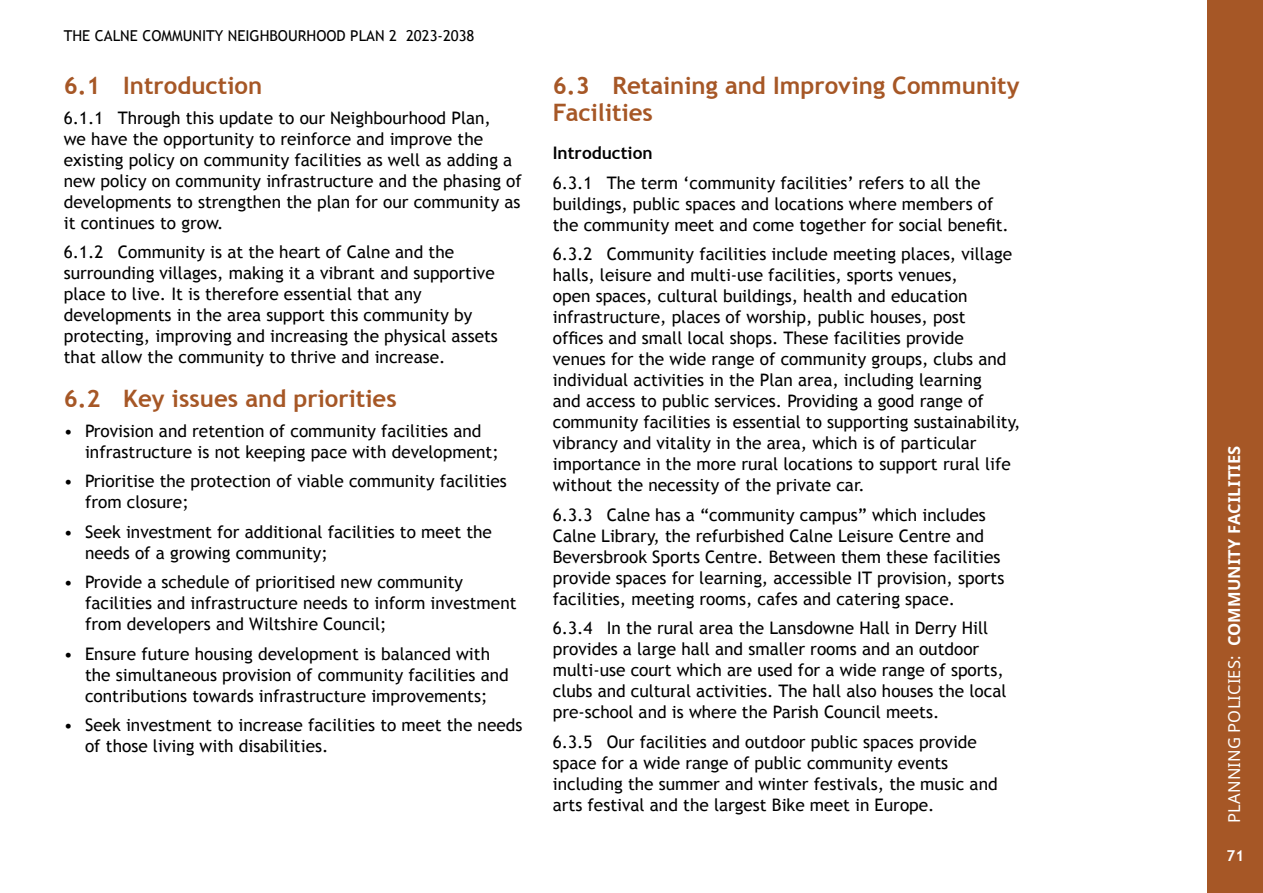
<style>
.page{position:relative;width:1263px;height:893px;background:#fff}
.page>*{position:absolute;margin:0;border:0;box-sizing:border-box;transform-origin:0 0}
.Sec_6_sub_h4_part_2{font:700 24px/27px "Trebuchet MS";color:#a65726}
.Sec_6_sub_h4_part_1{font:700 24px "Trebuchet MS";color:#a65726}
.t1{font:17.25px/21px "Trebuchet MS";color:#000}
.Sub_h5{font:700 17.25px "Trebuchet MS";color:#000}
.t2{font:700 16.5px "Noto Sans";letter-spacing:.01em;color:#fff}
.t3{font:15px "Trebuchet MS";color:#000}
.t4{font:700 15px "Trebuchet MS";color:#fff}
.s1{font-weight:400}
</style>
<div class="page">
<div style="left:1208px;top:0;width:55px;height:893px;background:#a65726"></div>
<p class="t3" style="left:64px;top:27px;width:412px">THE CALNE COMMUNITY NEIGHBOURHOOD PLAN 2 2023-2038</p>
<h4 class="Sec_6_sub_h4_part_1" style="left:64px;top:71px;width:200px">6.1 Introduction</h4>
<p class="t1" style="left:64px;top:107px;width:460px">6.1.1 Through this update to our Neighbourhood Plan,<br>we have the opportunity to reinforce and improve the existing policy on community facilities as well as adding a new policy on community infrastructure and the phasing of developments to strengthen the plan for our community as it continues to grow.</p>
<p class="t1" style="left:64px;top:242px;width:436px">6.1.2 Community is at the heart of Calne and the surrounding villages, making it a vibrant and supportive place to live. It is therefore essential that any developments in the area support this community by protecting, improving and increasing the physical assets that allow the community to thrive and increase.</p>
<h4 class="Sec_6_sub_h4_part_2" style="left:64px;top:385px;width:334px">6.2 Key issues and priorities</h4>
<p class="t1" style="left:85px;top:420px;width:415px;text-indent:-21px">• Provision and retention of community facilities and infrastructure is not keeping pace with development;</p>
<p class="t1" style="left:85px;top:471px;width:423px;text-indent:-21px">• Prioritise the protection of viable community facilities from closure;</p>
<p class="t1" style="left:85px;top:521px;width:408px;text-indent:-21px">• Seek investment for additional facilities to meet the needs of a growing community;</p>
<p class="t1" style="left:85px;top:572px;width:433px;text-indent:-21px">• Provide a schedule of prioritised new community facilities and infrastructure needs to inform investment from developers and Wiltshire Council;</p>
<p class="t1" style="left:85px;top:643px;width:425px;text-indent:-21px">• Ensure future housing development is balanced with the simultaneous provision of community facilities and contributions towards infrastructure improvements;</p>
<p class="t1" style="left:85px;top:715px;width:439px;text-indent:-21px">• Seek investment to increase facilities to meet the needs of those living with disabilities.</p>
<h4 class="Sec_6_sub_h4_part_2" style="left:553px;top:72px;width:468px">6.3 Retaining and Improving Community<br>Facilities</h4>
<h6 class="Sub_h5" style="left:553px;top:142px;width:101px">Introduction</h6>
<p class="t1" style="left:553px;top:172px;width:457px">6.3.1 The term ‘community facilities’ refers to all the buildings, public spaces and locations where members of the community meet and come together for social benefit.</p>
<p class="t1" style="left:553px;top:244px;width:469px">6.3.2 Community facilities include meeting places, village halls, leisure and multi-use facilities, sports venues,<br>open spaces, cultural buildings, health and education infrastructure, places of worship, public houses, post offices and small local shops. These facilities provide venues for the wide range of community groups, clubs and individual activities in the Plan area, including learning<br>and access to public services. Providing a good range of community facilities is essential to supporting sustainability, vibrancy and vitality in the area, which is of particular importance in the more rural locations to support rural life without the necessity of the private car.</p>
<p class="t1" style="left:553px;top:504px;width:453px">6.3.3 Calne has a “community campus” which includes Calne Library, the refurbished Calne Leisure Centre and Beversbrook Sports Centre. Between them these facilities provide spaces for learning, accessible IT provision, sports facilities, meeting rooms, cafes and catering space.</p>
<p class="t1" style="left:553px;top:618px;width:455px">6.3.4 In the rural area the Lansdowne Hall in Derry Hill provides a large hall and smaller rooms and an outdoor multi-use court which are used for a wide range of sports, clubs and cultural activities. The hall also houses the local pre-school and is where the Parish Council meets.</p>
<p class="t1" style="left:553px;top:731px;width:446px">6.3.5 Our facilities and outdoor public spaces provide space for a wide range of public community events including the summer and winter festivals, the music and arts festival and the largest Bike meet in Europe.</p>
<p class="t2" style="left:1222px;top:823px;width:379px;rotate:-90deg"><span class="s1">PLANNING POLICIES:</span> COMMUNITY FACILITIES</p>
<p class="t4" style="left:1226px;top:846px;width:19px">71</p>
</div>
